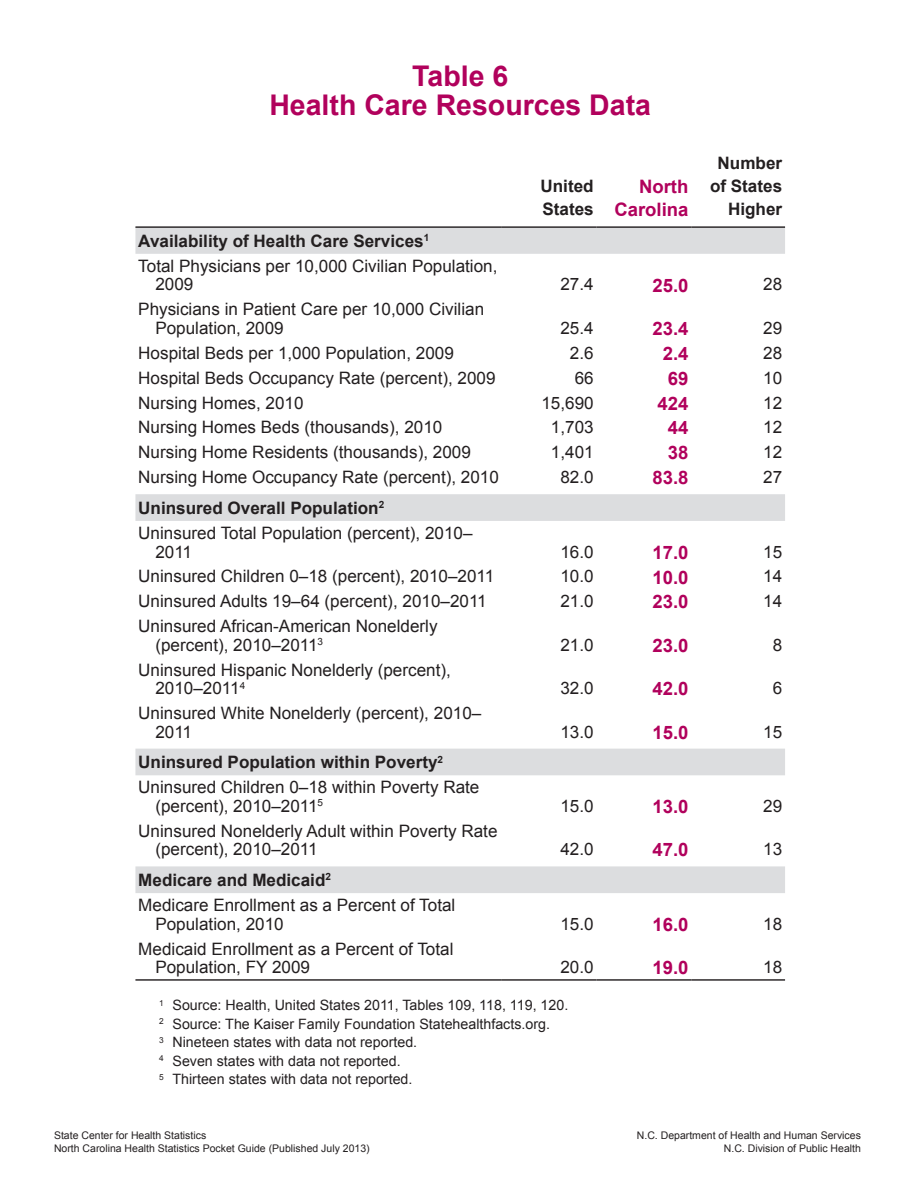
<style>
.page{position:relative;width:918px;height:1188px;background:#fff}
.page>*{position:absolute;margin:0;border:0;box-sizing:border-box;transform-origin:0 0}
.Table_Title{font:700 28.5px "Arial";color:#b1015c}
.Table_Cell_6_5_6_5_2{font:700 18.6px "Arial";color:#b1015c}
.Table_Col_Hd_6_5_8{font:700 18.6px "Arial";color:#b1015c}
.Table_Cell_Reg_6_6_5{font:17.1px/18.6px "Arial";color:#231f20}
.Table_Cell_Reg_6_6_5-2{font:700 17.1px "Arial";color:#231f20}
.Table_Col_Hd_6_8{font:700 17.1px/22.8px "Arial";color:#231f20;text-align:right}
.Table_Notes{font:14.25px "Arial";color:#231f20}
.t1{font:10.5px "Arial";color:#231f20}
</style>
<div class="page">
<svg style="left:135px;top:228px;width:650px;height:665px"></svg>
<hr style="left:135px;top:226px;width:367px;height:2px;background:#231f20">
<hr style="left:502px;top:226px;width:95px;height:2px;background:#231f20">
<hr style="left:597px;top:226px;width:94px;height:2px;background:#231f20">
<hr style="left:691px;top:226px;width:94px;height:2px;background:#231f20">
<hr style="left:135px;top:979px;width:367px;height:2px;background:#231f20">
<hr style="left:502px;top:979px;width:95px;height:2px;background:#231f20">
<hr style="left:597px;top:979px;width:94px;height:2px;background:#231f20">
<hr style="left:691px;top:979px;width:94px;height:2px;background:#231f20">
<p class="Table_Title" style="left:412px;top:57px;width:98px">Table 6</p>
<p class="Table_Title" style="left:269px;top:86px;width:383px">Health Care Resources Data</p>
<p class="Table_Col_Hd_6_8" style="left:541px;top:175px;width:55px">United</p>
<p class="Table_Col_Hd_6_8" style="left:542px;top:198px;width:53px">States</p>
<p class="Table_Col_Hd_6_5_8" style="left:639px;top:174px;width:51px">North</p>
<p class="Table_Col_Hd_6_5_8" style="left:614px;top:197px;width:76px">Carolina</p>
<p class="Table_Col_Hd_6_8" style="left:710px;top:152px;width:74px">Number of States<br>Higher</p>
<p class="Table_Cell_Reg_6_6_5-2" style="left:138px;top:229px;width:292px">Availability of Health Care Services<sup>1</sup></p>
<p class="Table_Cell_Reg_6_6_5" style="left:155px;top:257px;width:344px;text-indent:-17px">Total Physicians per 10,000 Civilian Population,<br>2009</p>
<p class="Table_Cell_Reg_6_6_5" style="left:155px;top:300px;width:330px;text-indent:-17px">Physicians in Patient Care per 10,000 Civilian<br>Population, 2009</p>
<p class="Table_Cell_Reg_6_6_5" style="left:560px;top:275px;width:35px">27.4</p>
<p class="Table_Cell_6_5_6_5_2" style="left:652px;top:273px;width:38px">25.0</p>
<p class="Table_Cell_Reg_6_6_5" style="left:763px;top:275px;width:21px">28</p>
<p class="Table_Cell_Reg_6_6_5" style="left:560px;top:319px;width:35px">25.4</p>
<p class="Table_Cell_6_5_6_5_2" style="left:652px;top:316px;width:38px">23.4</p>
<p class="Table_Cell_Reg_6_6_5" style="left:763px;top:319px;width:21px">29</p>
<p class="Table_Cell_Reg_6_6_5" style="left:138px;top:344px;width:317px">Hospital Beds per 1,000 Population, 2009</p>
<p class="Table_Cell_Reg_6_6_5" style="left:570px;top:344px;width:25px">2.6</p>
<p class="Table_Cell_6_5_6_5_2" style="left:663px;top:341px;width:27px">2.4</p>
<p class="Table_Cell_Reg_6_6_5" style="left:763px;top:344px;width:21px">28</p>
<p class="Table_Cell_Reg_6_6_5" style="left:138px;top:369px;width:359px">Hospital Beds Occupancy Rate (percent), 2009</p>
<p class="Table_Cell_Reg_6_6_5" style="left:575px;top:369px;width:21px">66</p>
<p class="Table_Cell_6_5_6_5_2" style="left:668px;top:366px;width:22px">69</p>
<p class="Table_Cell_Reg_6_6_5" style="left:763px;top:369px;width:21px">10</p>
<p class="Table_Cell_Reg_6_6_5" style="left:138px;top:393px;width:167px">Nursing Homes, 2010</p>
<p class="Table_Cell_Reg_6_6_5" style="left:541px;top:393px;width:54px">15,690</p>
<p class="Table_Cell_6_5_6_5_2" style="left:658px;top:391px;width:32px">424</p>
<p class="Table_Cell_Reg_6_6_5" style="left:763px;top:393px;width:21px">12</p>
<p class="Table_Cell_Reg_6_6_5" style="left:138px;top:418px;width:306px">Nursing Homes Beds (thousands), 2010</p>
<p class="Table_Cell_Reg_6_6_5" style="left:551px;top:418px;width:44px">1,703</p>
<p class="Table_Cell_6_5_6_5_2" style="left:668px;top:416px;width:22px">44</p>
<p class="Table_Cell_Reg_6_6_5" style="left:763px;top:418px;width:21px">12</p>
<p class="Table_Cell_Reg_6_6_5" style="left:138px;top:443px;width:334px">Nursing Home Residents (thousands), 2009</p>
<p class="Table_Cell_Reg_6_6_5" style="left:551px;top:443px;width:44px">1,401</p>
<p class="Table_Cell_6_5_6_5_2" style="left:668px;top:440px;width:22px">38</p>
<p class="Table_Cell_Reg_6_6_5" style="left:763px;top:443px;width:21px">12</p>
<p class="Table_Cell_Reg_6_6_5" style="left:138px;top:468px;width:362px">Nursing Home Occupancy Rate (percent), 2010</p>
<p class="Table_Cell_Reg_6_6_5" style="left:560px;top:468px;width:35px">82.0</p>
<p class="Table_Cell_6_5_6_5_2" style="left:652px;top:465px;width:38px">83.8</p>
<p class="Table_Cell_Reg_6_6_5" style="left:763px;top:468px;width:21px">27</p>
<p class="Table_Cell_Reg_6_6_5-2" style="left:138px;top:496px;width:247px">Uninsured Overall Population<sup>2</sup></p>
<p class="Table_Cell_Reg_6_6_5" style="left:155px;top:524px;width:319px;text-indent:-17px">Uninsured Total Population (percent), 2010–<br>2011</p>
<p class="Table_Cell_Reg_6_6_5" style="left:560px;top:542px;width:35px">16.0</p>
<p class="Table_Cell_6_5_6_5_2" style="left:652px;top:540px;width:38px">17.0</p>
<p class="Table_Cell_Reg_6_6_5" style="left:763px;top:542px;width:21px">15</p>
<p class="Table_Cell_Reg_6_6_5" style="left:138px;top:567px;width:358px">Uninsured Children 0–18 (percent), 2010–2011</p>
<p class="Table_Cell_Reg_6_6_5" style="left:560px;top:567px;width:35px">10.0</p>
<p class="Table_Cell_6_5_6_5_2" style="left:652px;top:565px;width:38px">10.0</p>
<p class="Table_Cell_Reg_6_6_5" style="left:763px;top:567px;width:21px">14</p>
<p class="Table_Cell_Reg_6_6_5" style="left:138px;top:592px;width:350px">Uninsured Adults 19–64 (percent), 2010–2011</p>
<p class="Table_Cell_Reg_6_6_5" style="left:560px;top:592px;width:35px">21.0</p>
<p class="Table_Cell_6_5_6_5_2" style="left:652px;top:589px;width:38px">23.0</p>
<p class="Table_Cell_Reg_6_6_5" style="left:763px;top:592px;width:21px">14</p>
<p class="Table_Cell_Reg_6_6_5" style="left:155px;top:617px;width:284px;text-indent:-17px">Uninsured African-American Nonelderly (percent), 2010–2011<sup>3</sup></p>
<p class="Table_Cell_Reg_6_6_5" style="left:560px;top:636px;width:35px">21.0</p>
<p class="Table_Cell_6_5_6_5_2" style="left:652px;top:633px;width:38px">23.0</p>
<p class="Table_Cell_Reg_6_6_5" style="left:773px;top:636px;width:11px">8</p>
<p class="Table_Cell_Reg_6_6_5" style="left:155px;top:661px;width:297px;text-indent:-17px">Uninsured Hispanic Nonelderly (percent),<br>2010–2011<sup>4</sup></p>
<p class="Table_Cell_Reg_6_6_5" style="left:155px;top:704px;width:327px;text-indent:-17px">Uninsured White Nonelderly (percent), 2010–<br>2011</p>
<p class="Table_Cell_Reg_6_6_5-2" style="left:138px;top:751px;width:306px">Uninsured Population within Poverty<sup>2</sup></p>
<p class="Table_Cell_Reg_6_6_5" style="left:155px;top:778px;width:326px;text-indent:-17px">Uninsured Children 0–18 within Poverty Rate (percent), 2010–2011<sup>5</sup></p>
<p class="Table_Cell_Reg_6_6_5" style="left:155px;top:822px;width:344px;text-indent:-17px">Uninsured Nonelderly Adult within Poverty Rate (percent), 2010–2011</p>
<p class="Table_Cell_Reg_6_6_5-2" style="left:138px;top:869px;width:194px">Medicare and Medicaid<sup>2</sup></p>
<p class="Table_Cell_Reg_6_6_5" style="left:155px;top:896px;width:302px;text-indent:-17px">Medicare Enrollment as a Percent of Total<br>Population, 2010</p>
<p class="Table_Cell_Reg_6_6_5" style="left:560px;top:679px;width:35px">32.0</p>
<p class="Table_Cell_6_5_6_5_2" style="left:652px;top:676px;width:38px">42.0</p>
<p class="Table_Cell_Reg_6_6_5" style="left:773px;top:679px;width:11px">6</p>
<p class="Table_Cell_Reg_6_6_5" style="left:560px;top:722px;width:35px">13.0</p>
<p class="Table_Cell_6_5_6_5_2" style="left:652px;top:720px;width:38px">15.0</p>
<p class="Table_Cell_Reg_6_6_5" style="left:763px;top:722px;width:21px">15</p>
<p class="Table_Cell_Reg_6_6_5" style="left:560px;top:797px;width:35px">15.0</p>
<p class="Table_Cell_6_5_6_5_2" style="left:652px;top:794px;width:38px">13.0</p>
<p class="Table_Cell_Reg_6_6_5" style="left:763px;top:797px;width:21px">29</p>
<p class="Table_Cell_Reg_6_6_5" style="left:560px;top:840px;width:35px">42.0</p>
<p class="Table_Cell_6_5_6_5_2" style="left:652px;top:838px;width:38px">47.0</p>
<p class="Table_Cell_Reg_6_6_5" style="left:763px;top:840px;width:21px">13</p>
<p class="Table_Cell_Reg_6_6_5" style="left:560px;top:915px;width:35px">15.0</p>
<p class="Table_Cell_6_5_6_5_2" style="left:652px;top:912px;width:38px">16.0</p>
<p class="Table_Cell_Reg_6_6_5" style="left:763px;top:915px;width:21px">18</p>
<p class="Table_Cell_Reg_6_6_5" style="left:155px;top:940px;width:300px;text-indent:-17px">Medicaid Enrollment as a Percent of Total<br>Population, FY 2009</p>
<p class="Table_Cell_Reg_6_6_5" style="left:560px;top:958px;width:35px">20.0</p>
<p class="Table_Cell_6_5_6_5_2" style="left:652px;top:955px;width:38px">19.0</p>
<p class="Table_Cell_Reg_6_6_5" style="left:763px;top:958px;width:21px">18</p>
<p class="Table_Notes" style="left:159px;top:996px;width:411px"><sup>1</sup> Source: Health, United States 2011, Tables 109, 118, 119, 120.</p>
<p class="Table_Notes" style="left:159px;top:1014px;width:392px"><sup>2</sup> Source: The Kaiser Family Foundation Statehealthfacts.org.</p>
<p class="Table_Notes" style="left:159px;top:1033px;width:259px"><sup>3</sup> Nineteen states with data not reported.</p>
<p class="Table_Notes" style="left:159px;top:1052px;width:243px"><sup>4</sup> Seven states with data not reported.</p>
<p class="Table_Notes" style="left:159px;top:1070px;width:255px"><sup>5</sup> Thirteen states with data not reported.</p>
<p class="t1" style="left:54px;top:1128px;width:154px">State Center for Health Statistics</p>
<p class="t1" style="left:637px;top:1128px;width:226px">N.C. Department of Health and Human Services</p>
<p class="t1" style="left:54px;top:1141px;width:317px">North Carolina Health Statistics Pocket Guide (Published July 2013)</p>
<p class="t1" style="left:724px;top:1141px;width:139px">N.C. Division of Public Health</p>
</div>
